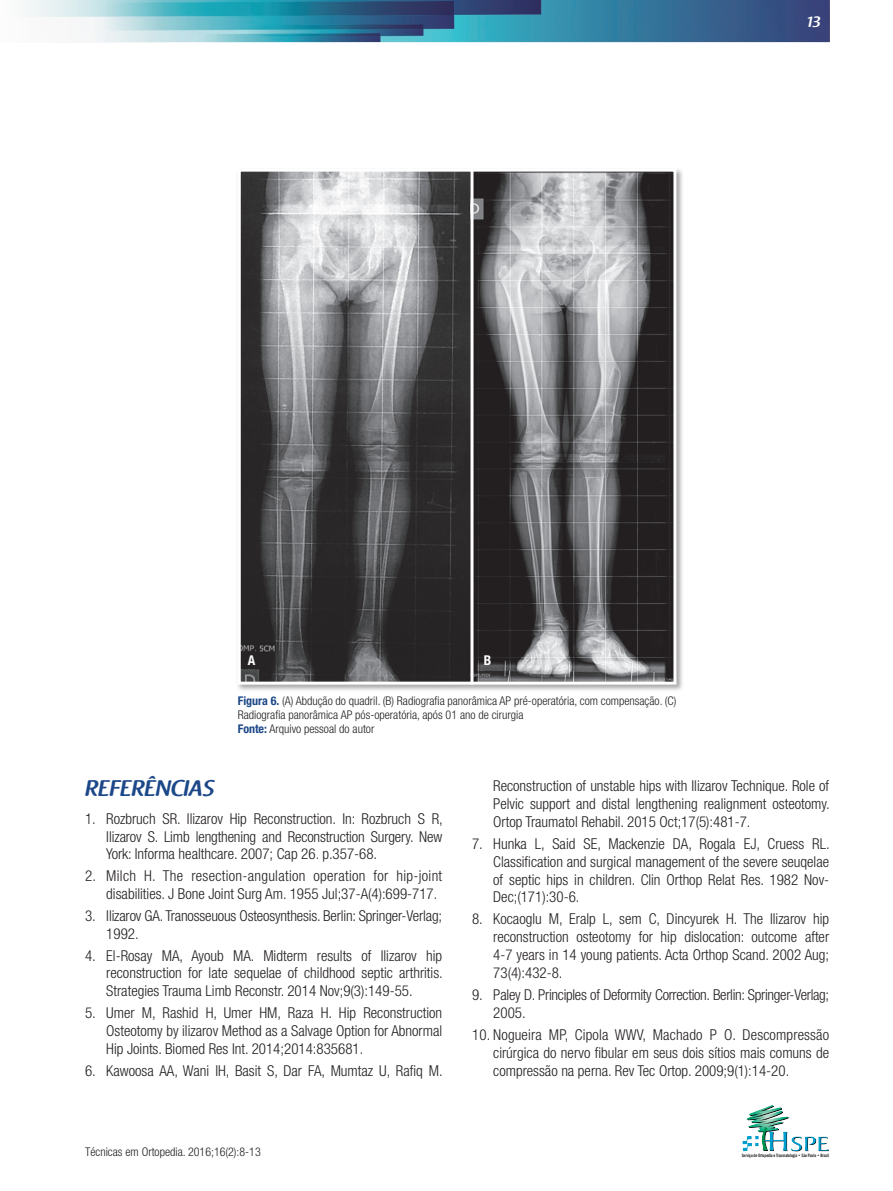
<style>
.page{position:relative;width:893px;height:1191px;background:#fff}
.page>*{position:absolute;margin:0;border:0;box-sizing:border-box;transform-origin:0 0}
._5_Intertitulo_1{font:600 22.5px "Raspoutine";color:#1c4788}
.t1{font:300 condensed 15px/17.9px "Helvetica Neue";color:#231f20;text-align:justify}
.t2{font:300 condensed 15px/17.7px "Helvetica Neue";letter-spacing:.02em;color:#231f20}
.t3{font:300 condensed 15px/17.9px "Helvetica Neue";letter-spacing:-.02em;color:#231f20}
.t4{font:600 15px "Raspoutine";color:#fff}
._6_1_Figura_Letra{font:700 condensed 13.5px "Helvetica Neue";color:#fff}
._6_Figura{font:300 condensed 12px/14px "Helvetica Neue";color:#231f20}
.t5{font:4.5px "News Goth Cn BT Bold";letter-spacing:-.01em;color:#231f20}
.s1{font-weight:700;color:#1c4788}
</style>
<div class="page">
<img style="left:25px;top:0;width:804px;height:43px">
<img style="left:742px;top:1105px;width:87px;height:47px">
<div style="left:236px;top:167px;width:448px;height:525px;background:#231f20;opacity:.4"></div>
<img style="left:242px;top:173px;width:430px;height:507px">
<div style="left:238px;top:169px;width:438px;height:515px;border:3px solid #fff"></div>
<hr style="left:470px;top:170px;width:3px;height:514px;background:#fff">
<p class="t4" style="left:806px;top:14px;width:16px">13</p>
<p class="_6_1_Figura_Letra" style="left:248px;top:652px;width:9px">A</p>
<p class="_6_1_Figura_Letra" style="left:484px;top:652px;width:9px">B</p>
<p class="_6_Figura" style="left:238px;top:693px;width:440px"><span class="s1">Figura 6.</span> (A) Abdução do quadril. (B) Radiografia panorâmica AP pré-operatória, com compensação. (C)<br>Radiografia panorâmica AP pós-operatória, após 01 ano de cirurgia</p>
<p class="_6_Figura" style="left:238px;top:721px;width:138px"><span class="s1">Fonte:</span> Arquivo pessoal do autor</p>
<p class="_5_Intertitulo_1" style="left:85px;top:775px;width:131px">REFERÊNCIAS</p>
<p class="t1" style="left:106px;top:809px;width:338px;text-indent:-21px">1. Rozbruch SR. Ilizarov Hip Reconstruction. In: Rozbruch S R, Ilizarov S. Limb lengthening and Reconstruction Surgery. New York: Informa healthcare. 2007; Cap 26. p.357-68.</p>
<p class="t2" style="left:106px;top:867px;width:337px;text-indent:-21px">2. Milch H. The resection-angulation operation for hip-joint disabilities. J Bone Joint Surg Am. 1955 Jul;37-A(4):699-717.</p>
<p class="t1" style="left:106px;top:906px;width:337px;text-indent:-21px">3. Ilizarov GA. Tranosseuous Osteosynthesis. Berlin: Springer-Verlag;<br>1992.</p>
<p class="t1" style="left:106px;top:946px;width:338px;text-indent:-21px">4. El-Rosay MA, Ayoub MA. Midterm results of Ilizarov hip reconstruction for late sequelae of childhood septic arthritis.<br>Strategies Trauma Limb Reconstr. 2014 Nov;9(3):149-55.</p>
<p class="t1" style="left:106px;top:1003px;width:337px;text-indent:-21px">5. Umer M, Rashid H, Umer HM, Raza H. Hip Reconstruction Osteotomy by ilizarov Method as a Salvage Option for Abnormal Hip Joints. Biomed Res Int. 2014;2014:835681.</p>
<p class="t1" style="left:85px;top:1061px;width:359px">6. Kawoosa AA, Wani IH, Basit S, Dar FA, Mumtaz U, Rafiq M.</p>
<p class="t1" style="left:493px;top:776px;width:338px">Reconstruction of unstable hips with Ilizarov Technique. Role of Pelvic support and distal lengthening realignment osteotomy.<br>Ortop Traumatol Rehabil. 2015 Oct;17(5):481-7.</p>
<p class="t1" style="left:493px;top:834px;width:338px;text-indent:-21px">7. Hunka L, Said SE, Mackenzie DA, Rogala EJ, Cruess RL.<br>Classification and surgical management of the severe seuqelae of septic hips in children. Clin Orthop Relat Res. 1982 Nov-Dec;(171):30-6.</p>
<p class="t1" style="left:493px;top:910px;width:337px;text-indent:-21px">8. Kocaoglu M, Eralp L, sem C, Dincyurek H. The Ilizarov hip reconstruction osteotomy for hip dislocation: outcome after 4-7 years in 14 young patients. Acta Orthop Scand. 2002 Aug; 73(4):432-8.</p>
<p class="t3" style="left:493px;top:985px;width:337px;text-indent:-21px">9. Paley D. Principles of Deformity Correction. Berlin: Springer-Verlag;<br>2005.</p>
<p class="t1" style="left:493px;top:1025px;width:337px;text-indent:-21px">10. Nogueira MP, Cipola WWV, Machado P O. Descompressão cirúrgica do nervo fibular em seus dois sítios mais comuns de compressão na perna. Rev Tec Ortop. 2009;9(1):14-20.</p>
<p class="_6_Figura" style="left:85px;top:1145px;width:177px">Técnicas em Ortopedia. 2016;16(2):8-13</p>
<p class="t5" style="left:742px;top:1152px;width:89px">Serviço de Ortopedia e Traumatologia • São Paulo • Brasil</p>
</div>
